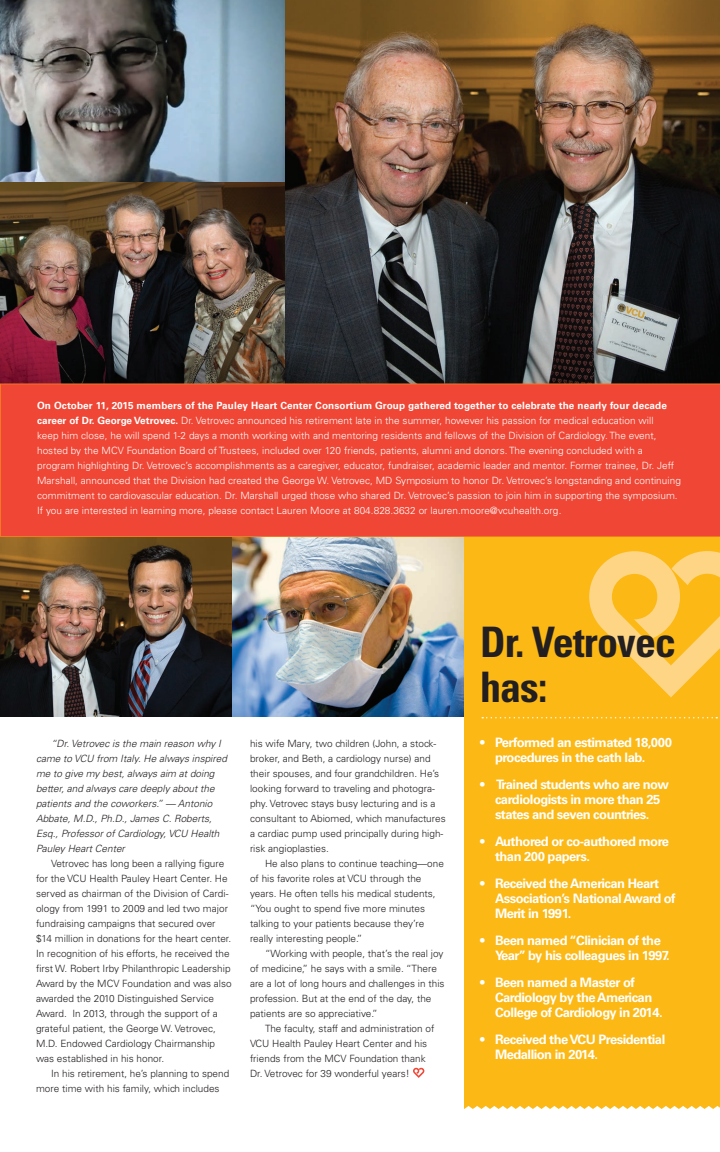
<style>
.page{position:relative;width:720px;height:1152px;background:#fff}
.page>*{position:absolute;margin:0;border:0;box-sizing:border-box;transform-origin:0 0}
.t1{font:700 condensed 42px/45px "Univers";letter-spacing:-.02em;color:#231f20}
.t2{font:700 13px/15px "Univers";letter-spacing:-.04em;color:#fff}
.t3{font:300 10px/15px "Univers";color:#231f20}
.t4{font:300 10px/15px "Univers";letter-spacing:.005em;color:#fff}
.t5{font:italic 300 10px/15px "Univers";color:#231f20}
.s1{font-weight:700}
</style>
<div class="page">
<div style="left:464px;top:916px;width:256px;height:193px;background:#fcb814"></div>
<div style="left:464px;top:520px;width:256px;height:396px;background:#fcb814"></div>
<svg style="left:589px;top:551px;width:131px;height:146px"></svg>
<svg style="left:413px;top:1068px;width:11px;height:10px"></svg>
<svg style="left:482px;top:717px;width:235px;height:1px"></svg>
<img style="left:0;top:537px;width:464px;height:180px">
<img style="left:0;top:0;width:720px;height:384px">
<img style="left:0;top:0;width:1px;height:267px">
<div style="left:0;top:384px;width:720px;height:153px;background:#ef4635"></div>
<p class="t4" style="left:37px;top:398px;width:645px"><span class="s1">On October 11, 2015 members of the Pauley Heart Center Consortium Group gathered together to celebrate the nearly four decade career of Dr. George Vetrovec.</span> Dr. Vetrovec announced his retirement late in the summer, however his passion for medical education will<br>keep him close, he will spend 1-2 days a month working with and mentoring residents and fellows of the Division of Cardiology. The event, hosted by the MCV Foundation Board of Trustees, included over 120 friends, patients, alumni and donors. The evening concluded with a program highlighting Dr. Vetrovec’s accomplishments as a caregiver, educator, fundraiser, academic leader and mentor. Former trainee, Dr. Jeff Marshall, announced that the Division had created the George W. Vetrovec, MD Symposium to honor Dr. Vetrovec’s longstanding and continuing commitment to cardiovascular education. Dr. Marshall urged those who shared Dr. Vetrovec’s passion to join him in supporting the symposium.<br>If you are interested in learning more, please contact Lauren Moore at 804.828.3632 or lauren.moore@vcuhealth.org.</p>
<p class="t5" style="left:36px;top:736px;width:192px;text-indent:15px">“Dr. Vetrovec is the main reason why I came to VCU from Italy. He always inspired me to give my best, always aim at doing better, and always care deeply about the patients and the coworkers.” — Antonio Abbate, M.D., Ph.D., James C. Roberts, Esq., Professor of Cardiology, VCU Health Pauley Heart Center</p>
<p class="t3" style="left:36px;top:856px;width:197px;text-indent:15px">Vetrovec has long been a rallying figure for the VCU Health Pauley Heart Center. He served as chairman of the Division of Cardi&shy;ology from 1991 to 2009 and led two major fundraising campaigns that secured over $14 million in donations for the heart center.<br>In recognition of his efforts, he received the first W. Robert Irby Philanthropic Leadership Award by the MCV Foundation and was also awarded the 2010 Distinguished Service Award. In 2013, through the support of a grateful patient, the George W. Vetrovec, M.D. Endowed Cardiology Chairmanship was established in his honor.</p>
<p class="t3" style="left:36px;top:1066px;width:195px;text-indent:15px">In his retirement, he’s planning to spend more time with his family, which includes</p>
<p class="t3" style="left:250px;top:736px;width:197px">his wife Mary, two children (John, a stock&shy;broker, and Beth, a cardiology nurse) and their spouses, and four grandchildren. He’s looking forward to traveling and photogra&shy;phy. Vetrovec stays busy lecturing and is a consultant to Abiomed, which manufactures a cardiac pump used principally during high&shy;risk angioplasties.</p>
<p class="t3" style="left:250px;top:856px;width:196px;text-indent:15px">He also plans to continue teaching—one of his favorite roles at VCU through the years. He often tells his medical students, “You ought to spend five more minutes talking to your patients because they’re really interesting people.”</p>
<p class="t3" style="left:250px;top:946px;width:196px;text-indent:15px">“Working with people, that’s the real joy of medicine,” he says with a smile. “There are a lot of long hours and challenges in this profession. But at the end of the day, the patients are so appreciative.”</p>
<p class="t3" style="left:250px;top:1021px;width:186px;text-indent:15px">The faculty, staff and administration of VCU Health Pauley Heart Center and his friends from the MCV Foundation thank Dr. Vetrovec for 39 wonderful years!</p>
<h1 class="t1" style="left:480px;top:619px;width:198px">Dr. Vetrovec has:</h1>
<h2 class="t2" style="left:495px;top:735px;width:179px;text-indent:-15px">• Performed an estimated 18,000 procedures in the cath lab.</h2>
<h2 class="t2" style="left:480px;top:777px;width:191px;text-align:center">• Trained students who are now cardiologists in more than 25 states and seven countries.</h2>
<h2 class="t2" style="left:495px;top:834px;width:176px;text-indent:-15px">• Authored or co-authored more than 200 papers.</h2>
<h2 class="t2" style="left:495px;top:876px;width:182px;text-indent:-15px">• Received the American Heart<br>Association’s National Award of<br>Merit in 1991.</h2>
<h2 class="t2" style="left:495px;top:933px;width:176px;text-indent:-15px">• Been named “Clinician of the<br>Year” by his colleagues in 1997.</h2>
<h2 class="t2" style="left:495px;top:975px;width:169px;text-indent:-15px">• Been named a Master of<br>Cardiology by the American<br>College of Cardiology in 2014.</h2>
<h2 class="t2" style="left:495px;top:1032px;width:172px;text-indent:-15px">• Received the VCU Presidential<br>Medallion in 2014.</h2>
</div>
